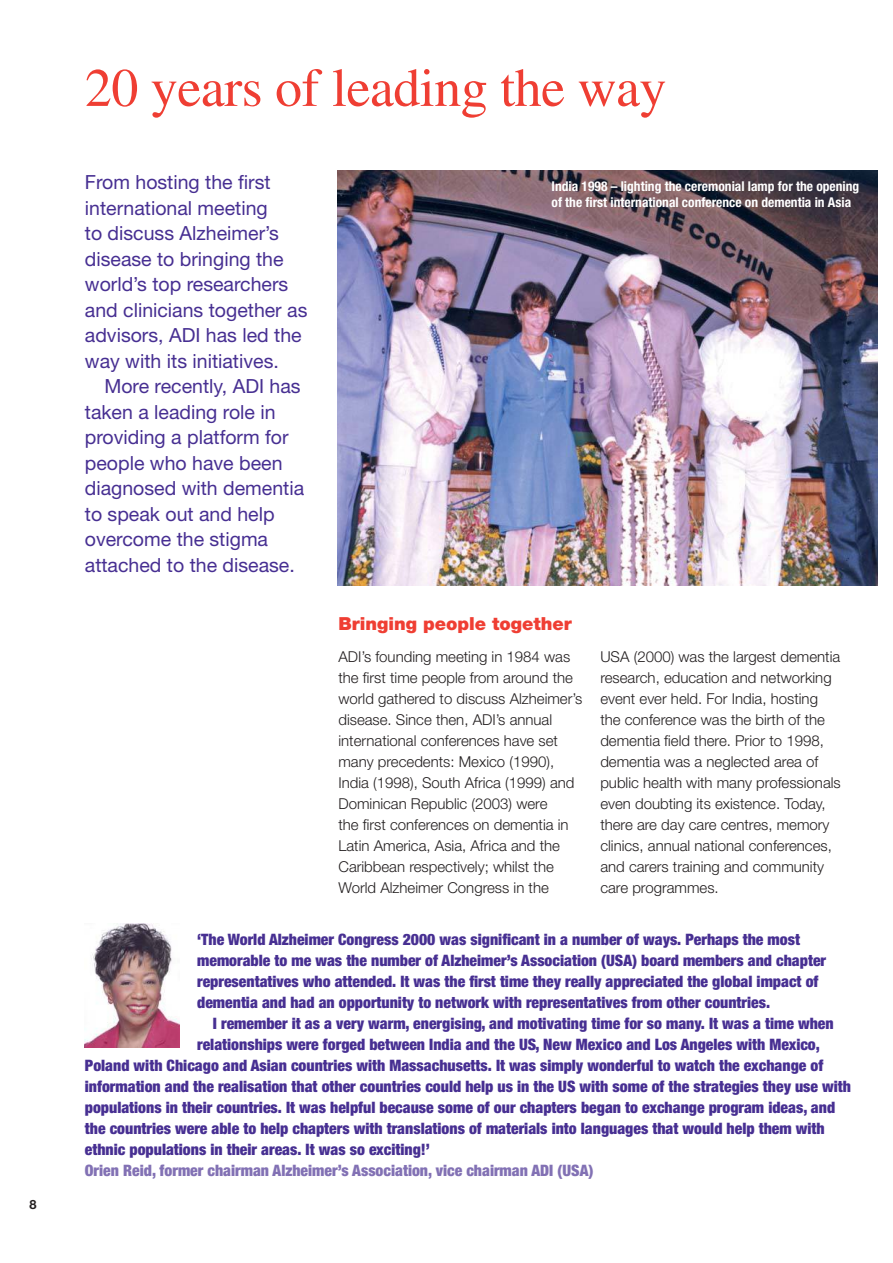
<style>
.page{position:relative;width:893px;height:1263px;background:#fff}
.page>*{position:absolute;margin:0;border:0;box-sizing:border-box;transform-origin:0 0}
.t1{font:54px "Times";letter-spacing:-.01em;color:#ef3e33}
.t2{font:19.5px/25.5px "Helvetica Neue";color:#472f92}
.t3{font:900 18px "Helvetica Neue";color:#ef3e33}
.t4{font:900 condensed 15.75px/21px "Helvetica Neue";color:#472f92}
.t5{font:900 condensed 15.75px "Helvetica Neue";color:#8271b4}
.t6{font:300 15px/21px "Helvetica Neue";color:#231f20}
.t7{font:700 condensed 13.5px/16.5px "Helvetica Neue";color:#fff}
.t8{font:700 12.75px "Helvetica Neue";color:#231f20}
</style>
<div class="page">
<img style="left:337px;top:171px;width:540px;height:414px">
<img style="left:85px;top:924px;width:95px;height:124px">
<p class="t8" style="left:30px;top:1200px;width:9px">8</p>
<h1 class="t1" style="left:85px;top:68px;width:583px">20 years of leading the way</h1>
<p class="t2" style="left:85px;top:171px;width:224px">From hosting the first international meeting<br>to discuss Alzheimer’s disease to bringing the world’s top researchers and clinicians together as advisors, ADI has led the way with its initiatives.</p>
<p class="t2" style="left:85px;top:375px;width:221px;text-indent:20px">More recently, ADI has taken a leading role in providing a platform for people who have been diagnosed with dementia to speak out and help overcome the stigma attached to the disease.</p>
<p class="t7" style="left:551px;top:179px;width:309px">India 1998 – lighting the ceremonial lamp for the opening of the first international conference on dementia in Asia</p>
<p class="t3" style="left:338px;top:617px;width:235px">Bringing people together</p>
<p class="t6" style="left:338px;top:647px;width:245px">ADI’s founding meeting in 1984 was the first time people from around the world gathered to discuss Alzheimer’s disease. Since then, ADI’s annual international conferences have set many precedents: Mexico (1990), India (1998), South Africa (1999) and Dominican Republic (2003) were<br>the first conferences on dementia in Latin America, Asia, Africa and the Caribbean respectively; whilst the World Alzheimer Congress in the</p>
<p class="t6" style="left:600px;top:647px;width:242px">USA (2000) was the largest dementia research, education and networking event ever held. For India, hosting the conference was the birth of the dementia field there. Prior to 1998, dementia was a neglected area of public health with many professionals even doubting its existence. Today, there are day care centres, memory clinics, annual national conferences, and carers training and community care programmes.</p>
<p class="t4" style="left:197px;top:930px;width:630px">‘The World Alzheimer Congress 2000 was significant in a number of ways. Perhaps the most memorable to me was the number of Alzheimer’s Association (USA) board members and chapter representatives who attended. It was the first time they really appreciated the global impact of dementia and had an opportunity to network with representatives from other countries.</p>
<p class="t4" style="left:213px;top:1014px;width:622px">I remember it as a very warm, energising, and motivating time for so many. It was a time when</p>
<p class="t4" style="left:197px;top:1035px;width:624px">relationships were forged between India and the US, New Mexico and Los Angeles with Mexico,</p>
<p class="t4" style="left:85px;top:1056px;width:740px">Poland with Chicago and Asian countries with Massachusetts. It was simply wonderful to watch the exchange of</p>
<p class="t4" style="left:85px;top:1077px;width:767px">information and the realisation that other countries could help us in the US with some of the strategies they use with</p>
<p class="t4" style="left:85px;top:1098px;width:751px">populations in their countries. It was helpful because some of our chapters began to exchange program ideas, and</p>
<p class="t4" style="left:85px;top:1119px;width:741px">the countries were able to help chapters with translations of materials into languages that would help them with</p>
<p class="t4" style="left:85px;top:1140px;width:346px">ethnic populations in their areas. It was so exciting!’</p>
<p class="t5" style="left:85px;top:1165px;width:510px">Orien Reid, former chairman Alzheimer’s Association, vice chairman ADI (USA)</p>
</div>
